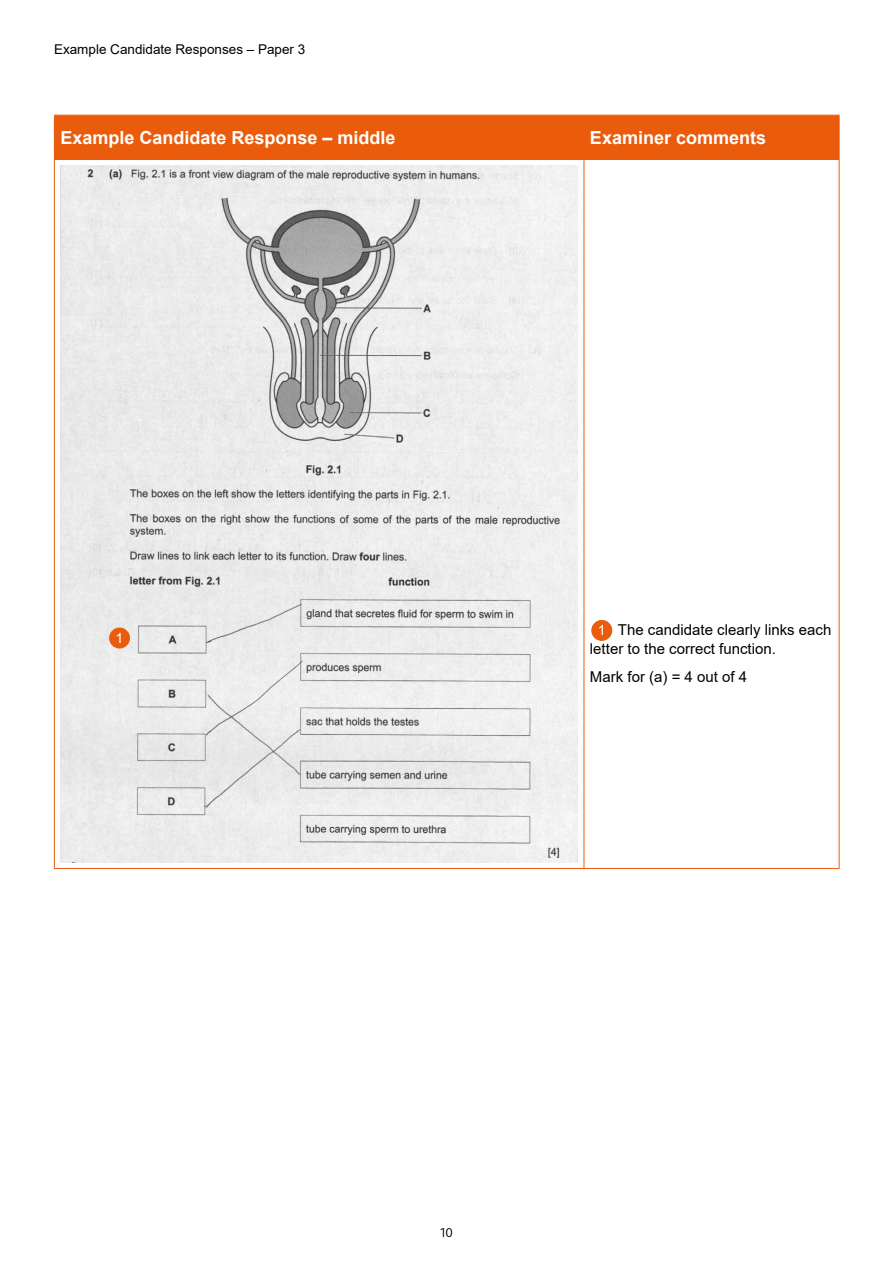
<style>
.page{position:relative;width:893px;height:1263px;background:#fff}
.page>*{position:absolute;margin:0;border:0;box-sizing:border-box;transform-origin:0 0}
.Table_heading_white{font:700 18px "Arial";color:#fff}
.Examiner_comments{font:15px/19.5px "Arial";color:#000}
.t1{font:14.25px "Arial";color:#fff}
.t2{font:13.5px "Arial";color:#000}
.t3{font:300 13.5px "Bliss Pro";color:#000}
</style>
<div class="page">
<div style="left:55px;top:116px;width:784px;height:43px;background:#ea5c0c"></div>
<hr style="left:54px;top:116px;width:1px;height:43px;background:#ea5c0c">
<hr style="left:54px;top:115px;width:530px;height:1px;background:#ea5c0c">
<hr style="left:54px;top:159px;width:530px;height:1px;background:#ea5c0c">
<hr style="left:584px;top:116px;width:1px;height:43px;background:#ea5c0c">
<hr style="left:584px;top:115px;width:255px;height:1px;background:#ea5c0c">
<hr style="left:839px;top:116px;width:1px;height:43px;background:#ea5c0c">
<hr style="left:584px;top:159px;width:255px;height:1px;background:#ea5c0c">
<hr style="left:54px;top:160px;width:1px;height:708px;background:#ea5c0c">
<hr style="left:54px;top:868px;width:530px;height:1px;background:#ea5c0c">
<hr style="left:584px;top:160px;width:1px;height:708px;background:#ea5c0c">
<hr style="left:839px;top:160px;width:1px;height:708px;background:#ea5c0c">
<hr style="left:584px;top:868px;width:255px;height:1px;background:#ea5c0c">
<img style="left:60px;top:165px;width:518px;height:697px">
<div style="left:592px;top:621px;width:20px;height:19px;background:#ea5c0c;border-radius:50%"></div>
<div style="left:591px;top:620px;width:21px;height:21px;border:1px solid #ea5c0c;border-radius:50%"></div>
<div style="left:110px;top:628px;width:19px;height:20px;background:#ea5c0c;border-radius:50%"></div>
<div style="left:109px;top:627px;width:21px;height:21px;border:1px solid #ea5c0c;border-radius:50%"></div>
<p class="t2" style="left:54px;top:40px;width:253px">Example Candidate Responses – Paper 3</p>
<p class="Table_heading_white" style="left:60px;top:125px;width:337px">Example Candidate Response – middle</p>
<p class="Table_heading_white" style="left:590px;top:125px;width:178px">Examiner comments</p>
<p class="t1" style="left:116px;top:628px;width:9px">1</p>
<p class="Examiner_comments" style="left:590px;top:619px;width:243px;text-indent:28px">The candidate clearly links each letter to the correct function.</p>
<p class="Examiner_comments" style="left:590px;top:667px;width:159px">Mark for (a) = 4 out of 4</p>
<p class="t1" style="left:598px;top:620px;width:9px">1</p>
<p class="t3" style="left:440px;top:1224px;width:14px">10</p>
</div>
